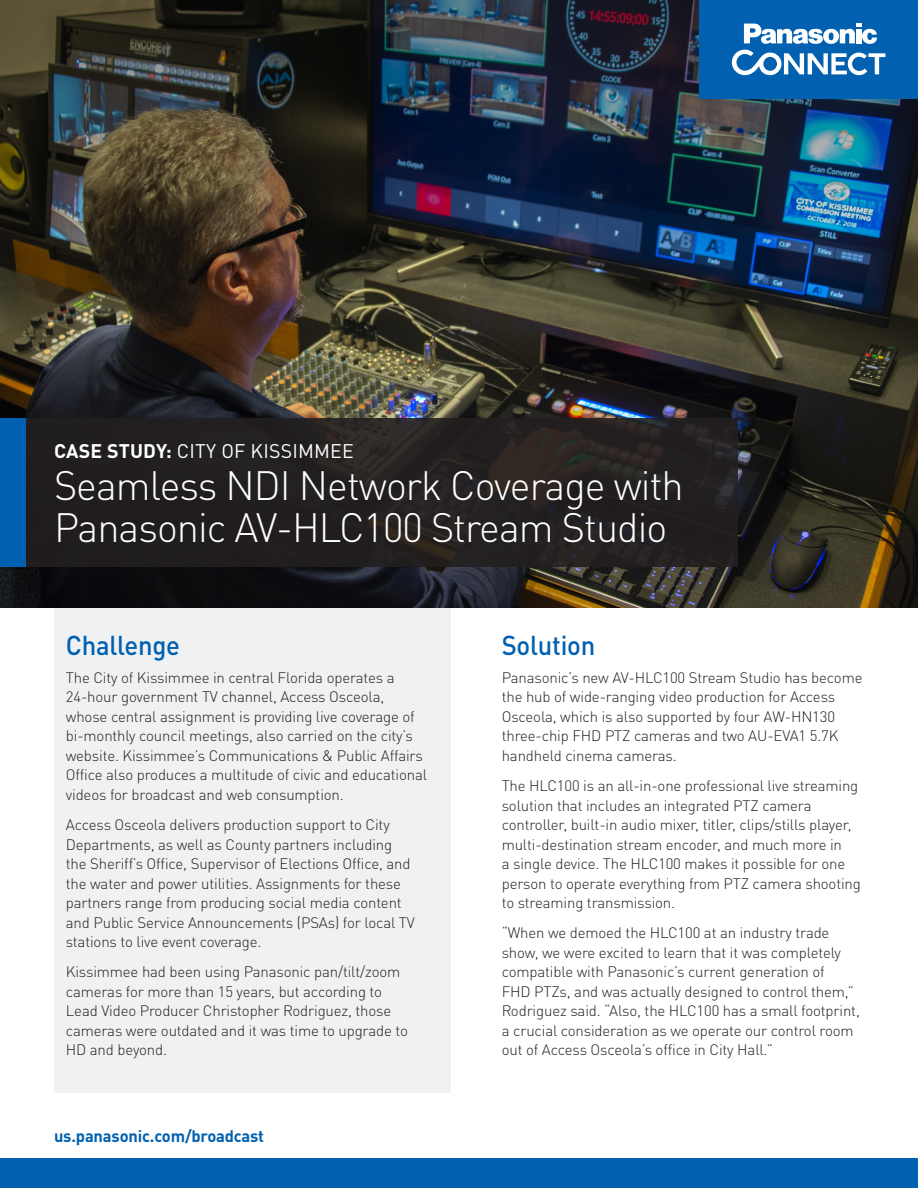
<style>
.page{position:relative;width:918px;height:1188px;background:#fff}
.page>*{position:absolute;margin:0;border:0;box-sizing:border-box;transform-origin:0 0}
.t1{font:300 40.5px/42px "DINOT";letter-spacing:-.025em;color:#fff}
.t2{font:500 27px "DINOT";letter-spacing:-.01em;color:#0161b0;scale:.95 1}
.t3{font:19.5px "DINOT";letter-spacing:.01em;color:#fff}
.t4{font:700 16.5px "DINOT";letter-spacing:-.01em;color:#0161b0}
.t5{font:300 15px/19.5px "DINOT";letter-spacing:-.01em;color:#231f20}
.s1{font-weight:700}
</style>
<div class="page">
<div style="left:54px;top:608px;width:396px;height:486px;background:#f0f1f2"></div>
<img style="left:0;top:296px;width:918px;height:312px">
<div style="left:0;top:1158px;width:918px;height:30px;background:#0161b0"></div>
<div style="left:0;top:418px;width:737px;height:149px;background:#231f20"></div>
<div style="left:0;top:418px;width:26px;height:149px;background:#0161b0"></div>
<img style="left:0;top:0;width:918px;height:296px">
<div style="left:699px;top:0;width:219px;height:98px;background:#0161b0"></div>
<svg style="left:744px;top:24px;width:133px;height:20px"></svg>
<svg style="left:732px;top:50px;width:153px;height:25px"></svg>
<p class="t3" style="left:54px;top:439px;width:301px"><span class="s1">CASE STUDY:</span> CITY OF KISSIMMEE</p>
<p class="t1" style="left:54px;top:464px;width:631px">Seamless NDI Network Coverage with<br>Panasonic AV-HLC100 Stream Studio</p>
<p class="t2" style="left:66px;top:628px;width:122px">Challenge</p>
<p class="t5" style="left:66px;top:667px;width:363px">The City of Kissimmee in central Florida operates a 24-hour government TV channel, Access Osceola, whose central assignment is providing live coverage of bi-monthly council meetings, also carried on the city’s website. Kissimmee’s Communications &amp; Public Affairs Office also produces a multitude of civic and educational videos for broadcast and web consumption.</p>
<p class="t5" style="left:66px;top:815px;width:351px">Access Osceola delivers production support to City Departments, as well as County partners including the Sheriff’s Office, Supervisor of Elections Office, and the water and power utilities. Assignments for these partners range from producing social media content and Public Service Announcements (PSAs) for local TV stations to live event coverage.</p>
<p class="t5" style="left:66px;top:962px;width:344px">Kissimmee had been using Panasonic pan/tilt/zoom cameras for more than 15 years, but according to Lead Video Producer Christopher Rodriguez, those cameras were outdated and it was time to upgrade to HD and beyond.</p>
<p class="t4" style="left:54px;top:1125px;width:212px">us.panasonic.com/broadcast</p>
<p class="t2" style="left:502px;top:628px;width:100px">Solution</p>
<p class="t5" style="left:502px;top:667px;width:362px">Panasonic’s new AV-HLC100 Stream Studio has become the hub of wide-ranging video production for Access Osceola, which is also supported by four AW-HN130 three-chip FHD PTZ cameras and two AU-EVA1 5.7K handheld cinema cameras.</p>
<p class="t5" style="left:502px;top:776px;width:361px">The HLC100 is an all-in-one professional live streaming solution that includes an integrated PTZ camera controller, built-in audio mixer, titler, clips/stills player, multi-destination stream encoder, and much more in<br>a single device. The HLC100 makes it possible for one person to operate everything from PTZ camera shooting to streaming transmission.</p>
<p class="t5" style="left:502px;top:923px;width:360px">“When we demoed the HLC100 at an industry trade show, we were excited to learn that it was completely compatible with Panasonic’s current generation of<br>FHD PTZs, and was actually designed to control them,” Rodriguez said. “Also, the HLC100 has a small footprint, a crucial consideration as we operate our control room out of Access Osceola’s office in City Hall.”</p>
</div>
